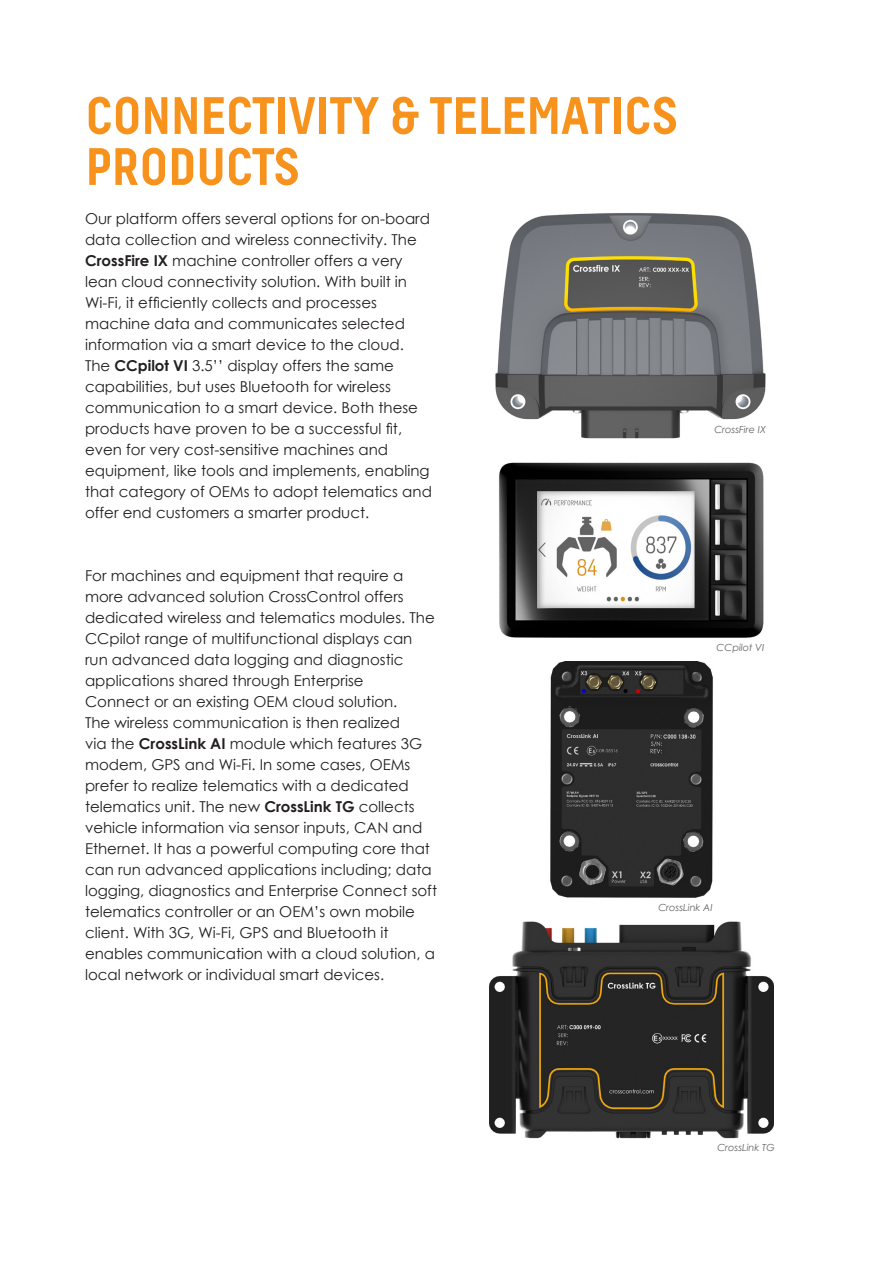
<style>
.page{position:relative;width:893px;height:1263px;background:#fff}
.page>*{position:absolute;margin:0;border:0;box-sizing:border-box;transform-origin:0 0}
.Preamble{font:700 52.5px "Decima Pro A";letter-spacing:-.02em;color:#f7931d}
.Preamble-2{font:15px/21px "Century Gothic";color:#231f20}
.Preamble-3{font:italic 9.75px "Century Gothic";color:#636366}
.s1{font-weight:700}
</style>
<div class="page">
<img style="left:550px;top:662px;width:163px;height:236px">
<img style="left:499px;top:462px;width:265px;height:176px">
<img style="left:489px;top:921px;width:285px;height:218px">
<img style="left:495px;top:213px;width:271px;height:226px">
<p class="Preamble" style="left:85px;top:84px;width:595px">CONNECTIVITY &amp; TELEMATICS</p>
<p class="Preamble" style="left:85px;top:135px;width:217px">PRODUCTS</p>
<p class="Preamble-2" style="left:85px;top:208px;width:348px">Our platform offers several options for on-board data collection and wireless connectivity. The <span class="s1">CrossFire IX</span> machine controller offers a very lean cloud connectivity solution. With built in Wi-Fi, it efficiently collects and processes machine data and communicates selected information via a smart device to the cloud.<br>The <span class="s1">CCpilot VI</span> 3.5’’ display offers the same capabilities, but uses Bluetooth for wireless communication to a smart device. Both these products have proven to be a successful fit, even for very cost-sensitive machines and equipment, like tools and implements, enabling that category of OEMs to adopt telematics and offer end customers a smarter product.</p>
<p class="Preamble-3" style="left:714px;top:422px;width:53px">CrossFire IX</p>
<p class="Preamble-2" style="left:85px;top:565px;width:354px">For machines and equipment that require a more advanced solution CrossControl offers dedicated wireless and telematics modules. The CCpilot range of multifunctional displays can run advanced data logging and diagnostic applications shared through Enterprise<br>Connect or an existing OEM cloud solution.<br>The wireless communication is then realized<br>via the <span class="s1">CrossLink AI</span> module which features 3G modem, GPS and Wi-Fi. In some cases, OEMs prefer to realize telematics with a dedicated telematics unit. The new <span class="s1">CrossLink TG</span> collects vehicle information via sensor inputs, CAN and Ethernet. It has a powerful computing core that can run advanced applications including; data logging, diagnostics and Enterprise Connect soft telematics controller or an OEM’s own mobile client. With 3G, Wi-Fi, GPS and Bluetooth it enables communication with a cloud solution, a local network or individual smart devices.</p>
<p class="Preamble-3" style="left:716px;top:640px;width:49px">CCpilot VI</p>
<p class="Preamble-3" style="left:658px;top:900px;width:56px">CrossLink AI</p>
<p class="Preamble-3" style="left:717px;top:1140px;width:59px">CrossLink TG</p>
</div>
